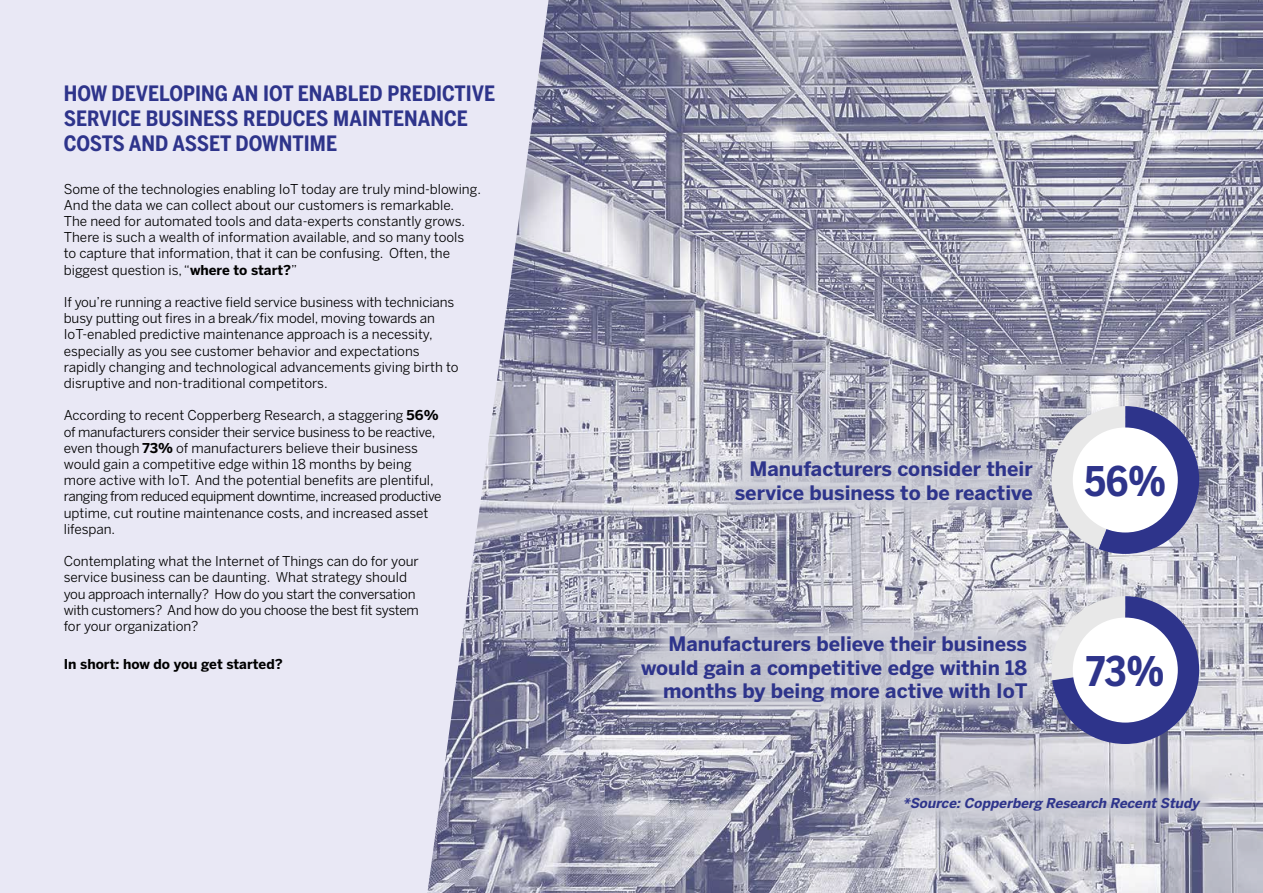
<style>
.page{position:relative;width:1263px;height:893px;background:#fff}
.page>*{position:absolute;margin:0;border:0;box-sizing:border-box;transform-origin:0 0}
.t1{font:700 40.5px "Benton Sans Cond";color:#2e348b}
.t2{font:700 21px/25.2px "Benton Sans Cond";color:#2e348b}
.t3{font:700 19.8px/23.7px "Benton Sans";color:#2e348b;text-align:right}
.t4{font:13.5px/16.2px "Benton Sans";color:#000}
.t5{font:italic 700 13.5px "Benton Sans";color:#2e348b}
.t6{font:700 13.5px "Benton Sans";color:#000}
.s1{font-weight:700}
</style>
<div class="page">
<div style="left:0;top:0;width:602px;height:893px;background:#e9e8f5"></div>
<img style="left:427px;top:0;width:836px;height:893px">
<svg style="left:1042px;top:406px;width:157px;height:148px;background:#9395b8"></svg>
<div style="left:1073px;top:427px;width:105px;height:105px;background:#fff;border-radius:50%"></div>
<svg style="left:1046px;top:596px;width:153px;height:148px;background:#8587b2"></svg>
<div style="left:1073px;top:618px;width:105px;height:105px;background:#fff;border-radius:50%"></div>
<div style="left:887px;top:780px;width:331px;height:48px;background:#cccdd6;opacity:.84"></div>
<div style="left:714px;top:440px;width:340px;height:81px;background:#cccdd6;opacity:.84"></div>
<div style="left:620px;top:614px;width:428px;height:110px;background:#cccdd6;opacity:.84"></div>
<h2 class="t2" style="left:64px;top:80px;width:433px">HOW DEVELOPING AN IOT ENABLED PREDICTIVE<br>SERVICE BUSINESS REDUCES MAINTENANCE<br>COSTS AND ASSET DOWNTIME</h2>
<p class="t4" style="left:64px;top:180px;width:419px">Some of the technologies enabling IoT today are truly mind-blowing.<br>And the data we can collect about our customers is remarkable.<br>The need for automated tools and data-experts constantly grows.<br>There is such a wealth of information available, and so many tools<br>to capture that information, that it can be confusing. Often, the biggest question is, “<span class="s1">where to start?</span>”</p>
<p class="t4" style="left:64px;top:294px;width:396px">If you’re running a reactive field service business with technicians busy putting out fires in a break/fix model, moving towards an IoT-enabled predictive maintenance approach is a necessity, especially as you see customer behavior and expectations rapidly changing and technological advancements giving birth to disruptive and non-traditional competitors.</p>
<p class="t4" style="left:64px;top:407px;width:379px">According to recent Copperberg Research, a staggering <span class="s1">56% </span>of manufacturers consider their service business to be reactive, even though <span class="s1">73%</span> of manufacturers believe their business would gain a competitive edge within 18 months by being more active with IoT. And the potential benefits are plentiful, ranging from reduced equipment downtime, increased productive uptime, cut routine maintenance costs, and increased asset lifespan.</p>
<p class="t4" style="left:64px;top:553px;width:357px">Contemplating what the Internet of Things can do for your service business can be daunting. What strategy should you approach internally? How do you start the conversation with customers? And how do you choose the best fit system for your organization?</p>
<p class="t6" style="left:64px;top:656px;width:220px">In short: how do you get started?</p>
<h3 class="t3" style="left:735px;top:457px;width:299px">Manufacturers consider their service business to be reactive</h3>
<h1 class="t1" style="left:1084px;top:457px;width:83px">56%</h1>
<h3 class="t3" style="left:641px;top:631px;width:388px">Manufacturers believe their business would gain a competitive edge within 18 months by being more active with IoT</h3>
<h1 class="t1" style="left:1086px;top:647px;width:79px">73%</h1>
<p class="t5" style="left:903px;top:795px;width:298px">*Source:Copperberg Research RecentStudy</p>
</div>
